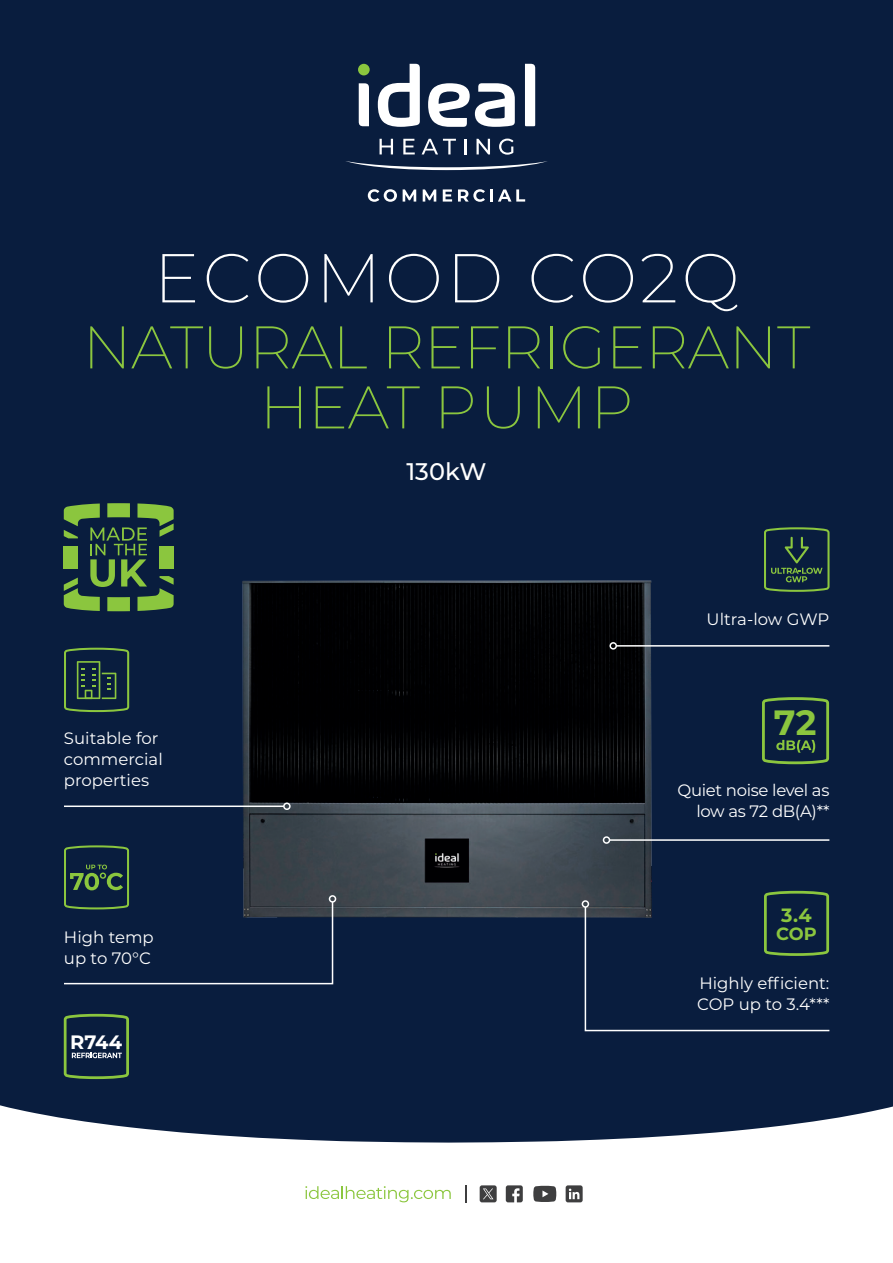
<style>
.page{position:relative;width:893px;height:1263px;background:#fff}
.page>*{position:absolute;margin:0;border:0;box-sizing:border-box;transform-origin:0 0}
.t1{font:200 69px "Montserrat";letter-spacing:.045em;color:#fff}
.t2{font:200 60px/60px "Montserrat";letter-spacing:-.01em;color:#8bc63e;text-align:center}
.t3{font:700 35.1px "Montserrat";color:#8bc63e}
.t4{font:500 24px "Montserrat";color:#fff}
.t5{font:700 19.35px "Montserrat";color:#fff}
.t6{font:700 19.2px "Montserrat";color:#8bc63e}
.t7{font:700 17.7px "Montserrat";color:#8bc63e}
.t8{font:16.5px/21px "Montserrat";color:#fff}
.t9{font:16.5px/21px "Montserrat";letter-spacing:-.02em;color:#fff;text-align:right}
</style>
<div class="page">
<div style="left:0;top:0;width:893px;height:1142px;background:#091d3e"></div>
<img style="left:236px;top:577px;width:421px;height:350px">
<svg style="left:368px;top:189px;width:29px;height:13px"></svg>
<svg style="left:403px;top:189px;width:13px;height:13px"></svg>
<svg style="left:423px;top:189px;width:13px;height:13px"></svg>
<svg style="left:443px;top:189px;width:9px;height:13px"></svg>
<svg style="left:458px;top:189px;width:67px;height:13px"></svg>
<svg style="left:345px;top:161px;width:203px;height:9px;background:#42516a"></svg>
<svg style="left:378px;top:64px;width:42px;height:63px"></svg>
<svg style="left:525px;top:64px;width:10px;height:62px"></svg>
<svg style="left:359px;top:83px;width:10px;height:43px"></svg>
<svg style="left:428px;top:83px;width:87px;height:44px"></svg>
<svg style="left:380px;top:139px;width:13px;height:15px"></svg>
<svg style="left:403px;top:139px;width:12px;height:15px"></svg>
<svg style="left:422px;top:139px;width:34px;height:15px"></svg>
<svg style="left:464px;top:139px;width:2px;height:15px"></svg>
<svg style="left:476px;top:139px;width:14px;height:15px"></svg>
<svg style="left:499px;top:139px;width:14px;height:16px"></svg>
<div style="left:358px;top:64px;width:12px;height:11px;background:#8bc63e;border-radius:50%"></div>
<hr style="left:609px;top:839px;width:220px;height:2px;background:#fff">
<div style="left:603px;top:836px;width:7px;height:8px;border:2px solid #fff;border-radius:50%"></div>
<svg style="left:762px;top:697px;width:67px;height:67px;background:#223e3e"></svg>
<hr style="left:64px;top:805px;width:220px;height:2px;background:#fff">
<div style="left:283px;top:802px;width:8px;height:8px;border:2px solid #fff;border-radius:50%"></div>
<svg style="left:63px;top:647px;width:67px;height:66px;background:#223e3e"></svg>
<svg style="left:64px;top:1014px;width:65px;height:65px;background:#253e44"></svg>
<svg style="left:62px;top:845px;width:272px;height:140px;background:#172a42"></svg>
<div style="left:329px;top:895px;width:7px;height:8px;border:2px solid #fff;border-radius:50%"></div>
<svg style="left:64px;top:503px;width:110px;height:108px;background:#3f633e"></svg>
<hr style="left:616px;top:645px;width:213px;height:2px;background:#fff">
<div style="left:609px;top:642px;width:8px;height:8px;border:2px solid #fff;border-radius:50%"></div>
<svg style="left:764px;top:527px;width:65px;height:65px;background:#213d3e"></svg>
<svg style="left:584px;top:891px;width:247px;height:141px;background:#112541"></svg>
<div style="left:582px;top:900px;width:7px;height:8px;border:2px solid #fff;border-radius:50%"></div>
<svg style="left:533px;top:1186px;width:23px;height:16px"></svg>
<svg style="left:566px;top:1185px;width:17px;height:17px"></svg>
<svg style="left:305px;top:1186px;width:146px;height:16px"></svg>
<svg style="left:465px;top:1185px;width:2px;height:17px"></svg>
<svg style="left:506px;top:1185px;width:17px;height:17px"></svg>
<svg style="left:480px;top:1185px;width:17px;height:17px"></svg>
<h1 class="t1" style="left:154px;top:231px;width:587px">ECOMOD CO2Q</h1>
<h2 class="t2" style="left:83px;top:315px;width:729px">NATURAL REFRIGERANT<br>HEAT PUMP</h2>
<h3 class="t4" style="left:406px;top:455px;width:82px">130kW</h3>
<p class="t8" style="left:64px;top:727px;width:100px">Suitable for commercial properties</p>
<p class="t8" style="left:64px;top:926px;width:91px">High temp up to 70°C</p>
<p class="t5" style="left:70px;top:1028px;width:53px">R744</p>
<p class="t8" style="left:707px;top:608px;width:124px">Ultra-low GWP</p>
<h3 class="t3" style="left:774px;top:697px;width:44px">72</h3>
<p class="t9" style="left:677px;top:779px;width:153px">Quiet noise level as low as 72 dB(A)**</p>
<p class="t6" style="left:781px;top:901px;width:32px">3.4</p>
<p class="t7" style="left:776px;top:921px;width:42px">COP</p>
<p class="t8" style="left:697px;top:972px;width:134px">Highly efficient:<br>COP up to 3.4***</p>
</div>
